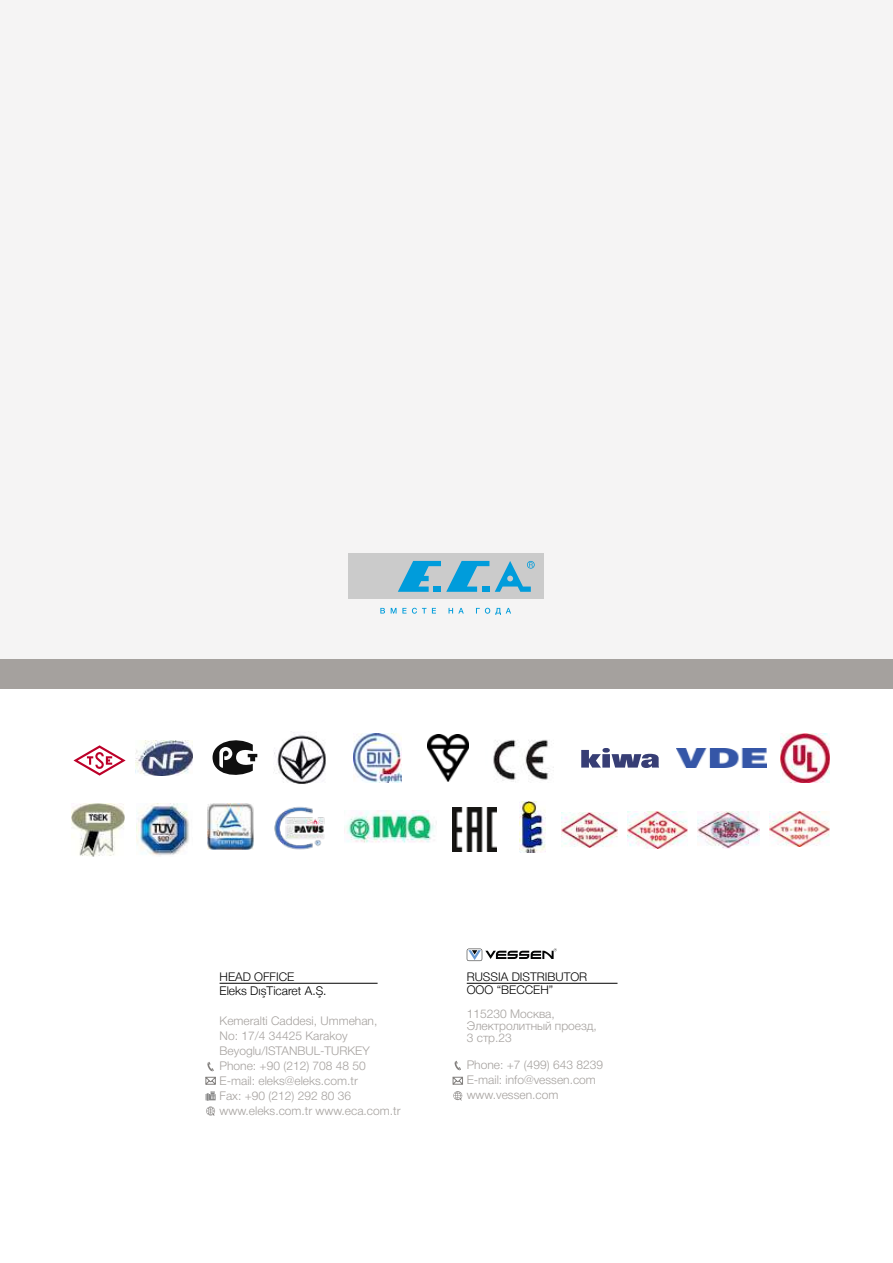
<style>
.page{position:relative;width:893px;height:1263px;background:#fff}
.page>*{position:absolute;margin:0;border:0;box-sizing:border-box;transform-origin:0 0}
.t1{font:300 12px/15px "Helvetica Neue Cyr";color:#a5a19e}
.t2{font:300 12px/13.5px "Helvetica Neue Cyr";color:#000}
.t3{font:300 12px "Helvetica Neue";color:#000}
</style>
<div class="page">
<svg style="left:205px;top:1062px;width:11px;height:23px"></svg>
<svg style="left:206px;top:1091px;width:10px;height:25px"></svg>
<hr style="left:220px;top:983px;width:158px;height:1px;background:#000">
<svg style="left:454px;top:1061px;width:7px;height:9px"></svg>
<svg style="left:452px;top:1076px;width:11px;height:9px"></svg>
<svg style="left:453px;top:1091px;width:9px;height:10px"></svg>
<hr style="left:467px;top:983px;width:150px;height:1px;background:#000">
<div style="left:0;top:0;width:893px;height:659px;background:#f5f4f4"></div>
<div style="left:0;top:659px;width:893px;height:30px;background:#a5a19e"></div>
<img style="left:561px;top:812px;width:57px;height:35px">
<img style="left:627px;top:811px;width:61px;height:37px">
<img style="left:769px;top:811px;width:61px;height:35px">
<img style="left:697px;top:811px;width:62px;height:37px">
<img style="left:136px;top:740px;width:57px;height:36px">
<img style="left:274px;top:731px;width:52px;height:53px">
<svg style="left:73px;top:745px;width:53px;height:31px"></svg>
<svg style="left:213px;top:740px;width:44px;height:35px"></svg>
<img style="left:353px;top:734px;width:48px;height:48px">
<img style="left:428px;top:734px;width:40px;height:48px">
<img style="left:453px;top:807px;width:44px;height:44px">
<img style="left:493px;top:739px;width:61px;height:43px">
<svg style="left:581px;top:748px;width:78px;height:20px"></svg>
<img style="left:676px;top:748px;width:90px;height:20px">
<img style="left:781px;top:733px;width:49px;height:50px">
<img style="left:344px;top:810px;width:93px;height:33px">
<img style="left:520px;top:801px;width:26px;height:52px">
<img style="left:274px;top:806px;width:51px;height:44px">
<img style="left:71px;top:803px;width:53px;height:53px">
<img style="left:136px;top:803px;width:53px;height:53px">
<img style="left:207px;top:803px;width:46px;height:46px">
<svg style="left:467px;top:948px;width:90px;height:13px"></svg>
<div style="left:348px;top:553px;width:196px;height:46px;background:#cbcbcb"></div>
<svg style="left:398px;top:561px;width:91px;height:31px"></svg>
<svg style="left:495px;top:561px;width:40px;height:31px"></svg>
<svg style="left:380px;top:608px;width:5px;height:5px"></svg>
<svg style="left:391px;top:608px;width:35px;height:6px"></svg>
<svg style="left:432px;top:608px;width:4px;height:5px"></svg>
<svg style="left:449px;top:608px;width:15px;height:5px"></svg>
<svg style="left:476px;top:608px;width:35px;height:7px"></svg>
<p class="t2" style="left:220px;top:970px;width:76px">HEAD OFFICE</p>
<p class="t3" style="left:220px;top:981px;width:108px">Eleks DışTicaret A.Ş.</p>
<p class="t1" style="left:220px;top:1013px;width:182px">Kemeralti Caddesi, Ummehan,<br>No: 17/4 34425 Karakoy<br>Beyoglu/ISTANBUL-TURKEY<br>Phone: +90 (212) 708 48 50<br>E-mail: eleks@eleks.com.tr<br>Fax: +90 (212) 292 80 36 www.eleks.com.tr www.eca.com.tr</p>
<p class="t2" style="left:467px;top:970px;width:122px">RUSSIA DISTRIBUTOR<br>ООО “ВЕССЕН”</p>
<p class="t1" style="left:467px;top:1008px;width:132px;line-height:12px">115230 Москва,<br>Электролитный проезд,<br>3 стр.23</p>
<p class="t1" style="left:467px;top:1058px;width:138px">Phone: +7 (499) 643 8239<br>E-mail: info@vessen.com www.vessen.com</p>
</div>
